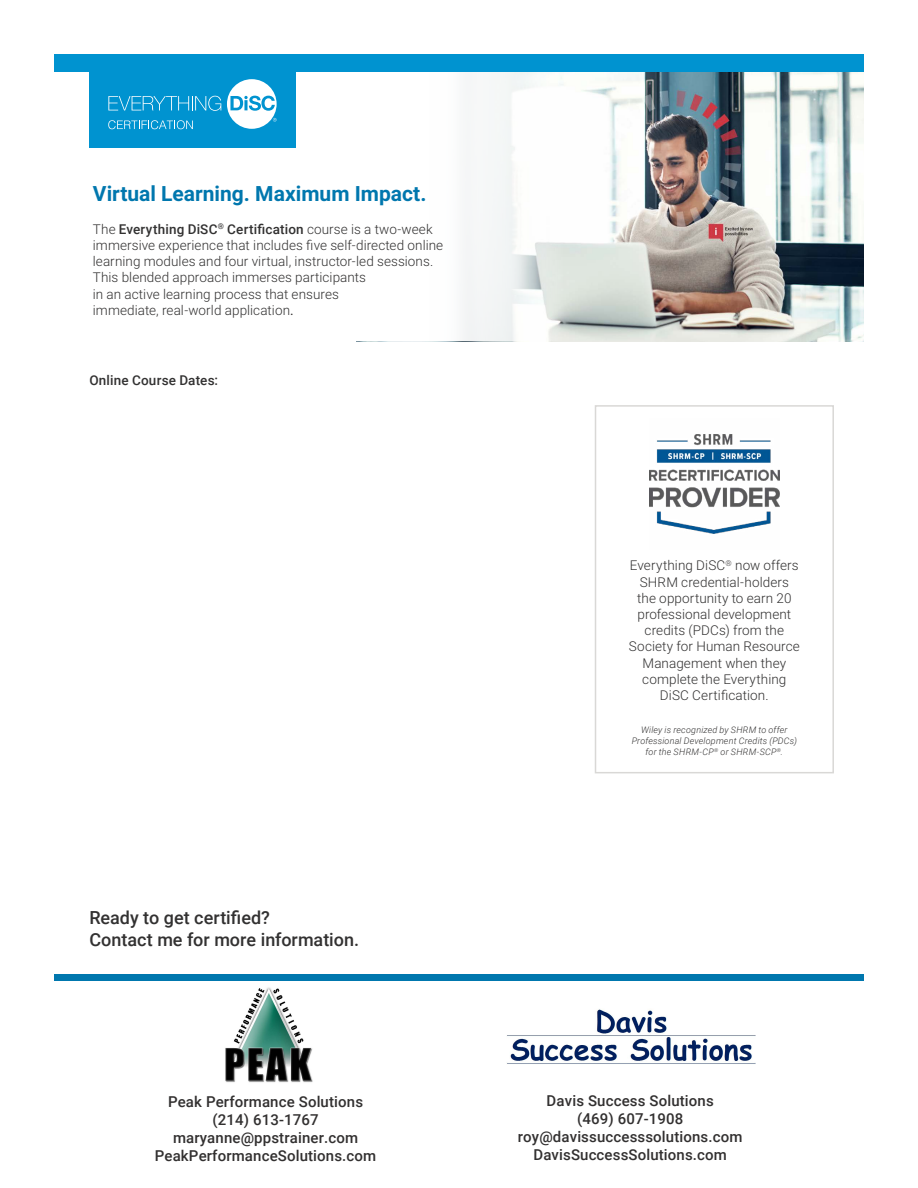
<style>
.page{position:relative;width:918px;height:1188px;background:#fff}
.page>*{position:absolute;margin:0;border:0;box-sizing:border-box;transform-origin:0 0}
.t1{font:700 21px "Roboto";color:#0077ae}
.t2{font:500 18px/21.6px "Roboto";color:#323131}
.t3{font:500 15px/18px "Roboto";letter-spacing:.01em;color:#323030;text-align:center}
.t4{font:300 13.5px/16.2px "Roboto";letter-spacing:.005em;color:#323131}
.t5{font:500 13.5px "Roboto";letter-spacing:.01em;color:#323131}
.t6{font:italic 300 9px/10.8px "Roboto";letter-spacing:.025em;color:#323131;text-align:center}
.s1{font-weight:500}
.s2{font-weight:400}
</style>
<div class="page">
<svg style="left:54px;top:71px;width:810px;height:270px"></svg>
<div style="left:54px;top:54px;width:810px;height:17px;background:#0093d0"></div>
<div style="left:89px;top:54px;width:207px;height:94px;background:#0093d0"></div>
<div style="left:54px;top:974px;width:810px;height:7px;background:#0077ae"></div>
<div style="left:595px;top:405px;width:239px;height:368px;border:2px solid #d9d8d6"></div>
<img style="left:649px;top:434px;width:131px;height:100px">
<svg style="left:108px;top:120px;width:85px;height:9px"></svg>
<svg style="left:108px;top:96px;width:113px;height:15px"></svg>
<svg style="left:227px;top:79px;width:50px;height:50px"></svg>
<img style="left:225px;top:987px;width:88px;height:96px">
<img style="left:507px;top:1009px;width:249px;height:55px">
<h1 class="t1" style="left:93px;top:179px;width:335px">Virtual Learning. Maximum Impact.</h1>
<p class="t4" style="left:93px;top:220px;width:352px">The <span class="s1">Everything DiSC</span><sup>®</sup> <span class="s1">Certification</span> course is a two-week immersive experience that includes five self-directed online learning modules and four virtual, instructor-led sessions.<br>This blended approach immerses participants<br>in an active learning process that ensures<br>immediate, real-world application<span class="s2">.</span></p>
<p class="t5" style="left:89px;top:371px;width:130px">Online Course Dates:</p>
<h2 class="t2" style="left:89px;top:906px;width:271px">Ready to get certified?<br>Contact me for more information.</h2>
<p class="t4" style="left:629px;top:557px;width:172px;text-align:center">Everything DiSC<sup>®</sup> now offers<br>SHRM credential-holders the opportunity to earn 20 professional development credits (PDCs) from the<br>Society for Human Resource<br>Management when they complete the Everything<br>DiSC Certification.</p>
<p class="t6" style="left:632px;top:724px;width:167px">Wiley is recognized by SHRM to offer<br>Professional Development Credits (PDCs) for the SHRM-CP<sup>®</sup> or SHRM-SCP<sup>®</sup>.</p>
<p class="t3" style="left:155px;top:1092px;width:223px">Peak Performance Solutions (214) 613-1767 maryanne@ppstrainer.com<br>PeakPerformanceSolutions.com</p>
<p class="t3" style="left:518px;top:1091px;width:226px">Davis Success Solutions<br>(469) 607-1908 roy@davissuccesssolutions.com<br>DavisSuccessSolutions.com</p>
</div>
